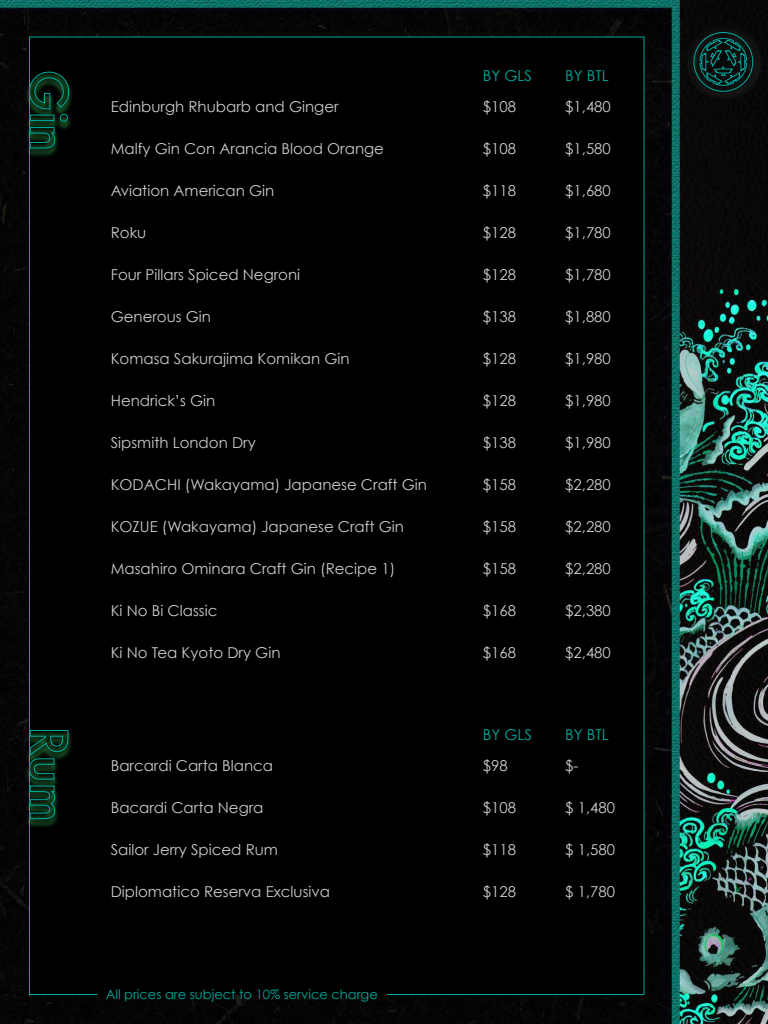
<style>
.page{position:relative;width:768px;height:1024px;background:#fff}
.page>*{position:absolute;margin:0;border:0;box-sizing:border-box;transform-origin:0 0}
.t1{font:15px "Century Gothic";color:#ccc}
.t2{font:15px "Century Gothic";color:#00a99d}
.t3{font:13px "Century Gothic";color:#00a99d}
</style>
<div class="page">
<img style="left:0;top:0;width:768px;height:1024px">
<div style="left:29px;top:36px;width:615px;height:959px;background:#000"></div>
<svg style="left:694px;top:32px;width:60px;height:60px;background:#0a2e2b"></svg>
<img style="left:9px;top:68px;width:72px;height:94px">
<svg style="left:29px;top:71px;width:41px;height:78px;background:#073424"></svg>
<img style="left:9px;top:724px;width:72px;height:110px">
<svg style="left:29px;top:730px;width:40px;height:90px;background:#073524"></svg>
<p class="t1" style="left:111px;top:97px;width:229px">Edinburgh Rhubarb and Ginger</p>
<p class="t1" style="left:111px;top:139px;width:275px">Malfy Gin Con Arancia Blood Orange</p>
<p class="t1" style="left:111px;top:181px;width:165px">Aviation American Gin</p>
<p class="t1" style="left:111px;top:223px;width:37px">Roku</p>
<p class="t1" style="left:111px;top:265px;width:191px">Four Pillars Spiced Negroni</p>
<p class="t1" style="left:111px;top:307px;width:102px">Generous Gin</p>
<p class="t1" style="left:111px;top:349px;width:240px">Komasa Sakurajima Komikan Gin</p>
<p class="t1" style="left:111px;top:391px;width:106px">Hendrick’s Gin</p>
<p class="t1" style="left:111px;top:433px;width:147px">Sipsmith London Dry</p>
<p class="t1" style="left:111px;top:475px;width:318px">KODACHI (Wakayama) Japanese Craft Gin</p>
<p class="t1" style="left:111px;top:517px;width:295px">KOZUE (Wakayama) Japanese Craft Gin</p>
<p class="t1" style="left:111px;top:559px;width:286px">Masahiro Ominara Craft Gin (Recipe 1)</p>
<p class="t1" style="left:111px;top:601px;width:108px">Ki No Bi Classic</p>
<p class="t1" style="left:111px;top:643px;width:171px">Ki No Tea Kyoto Dry Gin</p>
<p class="t1" style="left:111px;top:757px;width:164px">Barcardi Carta Blanca</p>
<p class="t1" style="left:111px;top:799px;width:154px">Bacardi Carta Negra</p>
<p class="t1" style="left:111px;top:841px;width:169px">Sailor Jerry Spiced Rum</p>
<p class="t1" style="left:111px;top:883px;width:221px">Diplomatico Reserva Exclusiva</p>
<p class="t3" style="left:106px;top:986px;width:274px">All prices are subject to 10% service charge</p>
<p class="t2" style="left:483px;top:66px;width:51px">BY GLS</p>
<p class="t2" style="left:565px;top:66px;width:45px">BY BTL</p>
<p class="t1" style="left:483px;top:97px;width:35px">$108</p>
<p class="t1" style="left:483px;top:139px;width:35px">$108</p>
<p class="t1" style="left:483px;top:181px;width:35px">$118</p>
<p class="t1" style="left:483px;top:223px;width:35px">$128</p>
<p class="t1" style="left:483px;top:265px;width:35px">$128</p>
<p class="t1" style="left:483px;top:307px;width:35px">$138</p>
<p class="t1" style="left:483px;top:349px;width:35px">$128</p>
<p class="t1" style="left:483px;top:391px;width:35px">$128</p>
<p class="t1" style="left:483px;top:433px;width:35px">$138</p>
<p class="t1" style="left:483px;top:475px;width:35px">$158</p>
<p class="t1" style="left:483px;top:517px;width:35px">$158</p>
<p class="t1" style="left:483px;top:559px;width:35px">$158</p>
<p class="t1" style="left:483px;top:601px;width:35px">$168</p>
<p class="t1" style="left:483px;top:643px;width:35px">$168</p>
<p class="t1" style="left:565px;top:97px;width:47px">$1,480</p>
<p class="t1" style="left:565px;top:139px;width:47px">$1,580</p>
<p class="t1" style="left:565px;top:181px;width:47px">$1,680</p>
<p class="t1" style="left:565px;top:223px;width:47px">$1,780</p>
<p class="t1" style="left:565px;top:265px;width:47px">$1,780</p>
<p class="t1" style="left:565px;top:307px;width:47px">$1,880</p>
<p class="t1" style="left:565px;top:349px;width:47px">$1,980</p>
<p class="t1" style="left:565px;top:391px;width:47px">$1,980</p>
<p class="t1" style="left:565px;top:433px;width:47px">$1,980</p>
<p class="t1" style="left:565px;top:475px;width:47px">$2,280</p>
<p class="t1" style="left:565px;top:517px;width:47px">$2,280</p>
<p class="t1" style="left:565px;top:559px;width:47px">$2,280</p>
<p class="t1" style="left:565px;top:601px;width:47px">$2,380</p>
<p class="t1" style="left:565px;top:643px;width:47px">$2,480</p>
<p class="t2" style="left:483px;top:725px;width:51px">BY GLS</p>
<p class="t2" style="left:565px;top:725px;width:45px">BY BTL</p>
<p class="t1" style="left:483px;top:757px;width:26px">$98</p>
<p class="t1" style="left:483px;top:799px;width:35px">$108</p>
<p class="t1" style="left:483px;top:841px;width:35px">$118</p>
<p class="t1" style="left:483px;top:883px;width:35px">$128</p>
<p class="t1" style="left:565px;top:756px;width:15px">$-</p>
<p class="t1" style="left:565px;top:798px;width:51px">$ 1,480</p>
<p class="t1" style="left:565px;top:840px;width:51px">$ 1,580</p>
<p class="t1" style="left:565px;top:882px;width:51px">$ 1,780</p>
</div>
